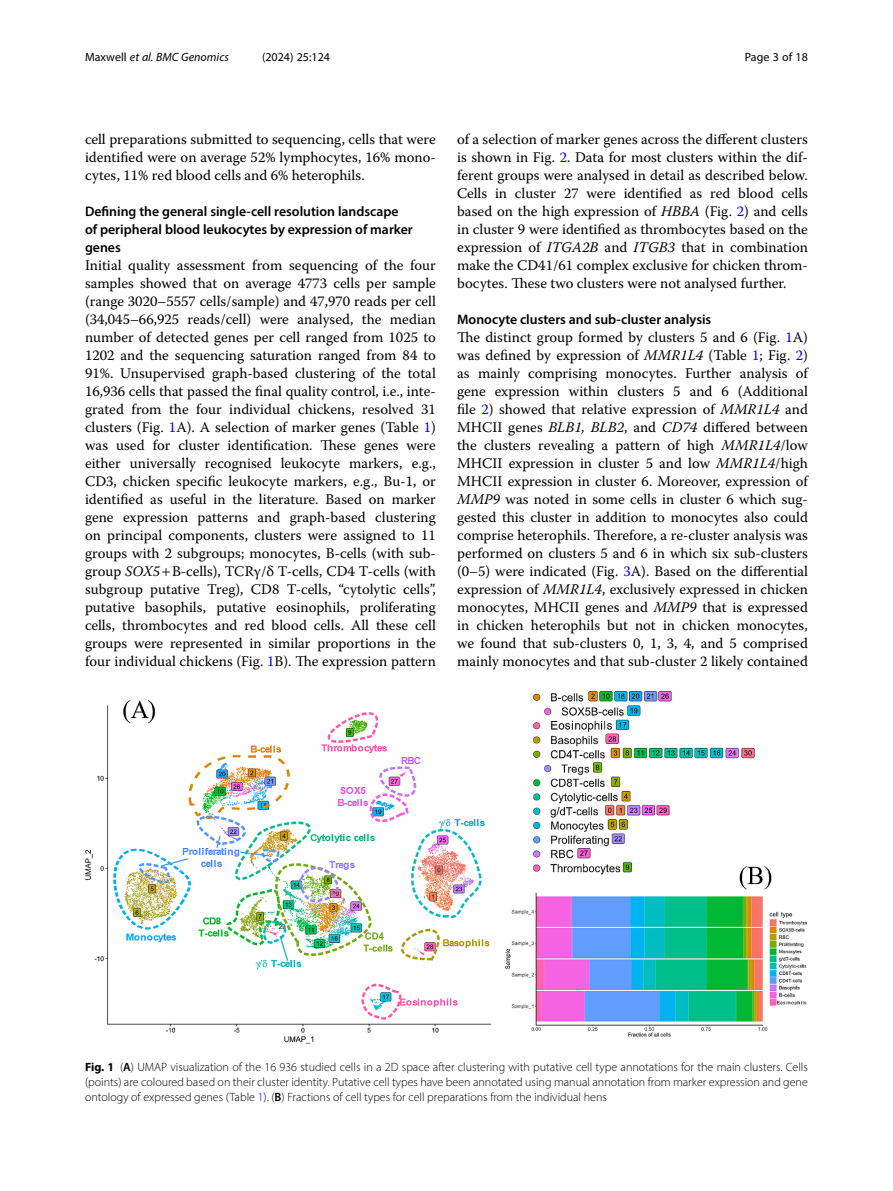
<style>
.page{position:relative;width:893px;height:1191px;background:#fff}
.page>*{position:absolute;margin:0;border:0;box-sizing:border-box;transform-origin:0 0}
.Body_Text{font:14.7px/18px "Warnock Pro";color:#000;text-align:justify}
.Head_2{font:600 13.8px/18px "Myriad Pro";color:#000}
.Figure_Caption{font:300 12px/15px "Myriad Pro";color:#000;text-align:justify}
.t1{font:italic 12px "Myriad Pro";color:#000}
.t2{font:12px "Myriad Pro";color:#000}
.s1{font-style:normal}
.s2{color:#00f}
.s3{font-style:italic}
.s4{font-weight:700}
.s5{font-weight:600}
</style>
<div class="page">
<img style="left:85px;top:691px;width:722px;height:353px">
<p class="t1" style="left:85px;top:50px;width:145px"><span class="s1">Maxwell</span> et al. BMC Genomics</p>
<p class="t2" style="left:262px;top:50px;width:70px">(2024) 25:124</p>
<p class="t2" style="left:745px;top:50px;width:65px">Page 3 of 18</p>
<p class="Body_Text" style="left:85px;top:130px;width:352px">cell preparations submitted to sequencing, cells that were identified were on average 52% lymphocytes, 16% mono&shy;cytes, 11% red blood cells and 6% heterophils.</p>
<p class="Head_2" style="left:85px;top:202px;width:329px">Defining the general single-cell resolution landscape of peripheral blood leukocytes by expression of marker genes</p>
<p class="Body_Text" style="left:85px;top:256px;width:352px">Initial quality assessment from sequencing of the four samples showed that on average 4773 cells per sample (range 3020–5557 cells/sample) and 47,970 reads per cell (34,045–66,925 reads/cell) were analysed, the median number of detected genes per cell ranged from 1025 to 1202 and the sequencing saturation ranged from 84 to 91%. Unsupervised graph-based clustering of the total 16,936 cells that passed the final quality control, i.e., inte&shy;grated from the four individual chickens, resolved 31 clusters (Fig. <span class="s2">1</span>A). A selection of marker genes (Table <span class="s2">1</span>) was used for cluster identification. These genes were either universally recognised leukocyte markers, e.g., CD3, chicken specific leukocyte markers, e.g., Bu-1, or identified as useful in the literature. Based on marker gene expression patterns and graph-based clustering on principal components, clusters were assigned to 11 groups with 2 subgroups; monocytes, B-cells (with sub&shy;group <span class="s3">SOX5</span> B-cells), TCRγ/δ T-cells, CD4 T-cells (with subgroup putative Treg), CD8 T-cells, “cytolytic cells”, putative basophils, putative eosinophils, proliferating cells, thrombocytes and red blood cells. All these cell groups were represented in similar proportions in the four individual chickens (Fig. <span class="s2">1</span>B). The expression pattern</p>
<p class="Body_Text" style="left:457px;top:130px;width:352px">of a selection of marker genes across the different clusters is shown in Fig. <span class="s2">2</span>. Data for most clusters within the dif&shy;ferent groups were analysed in detail as described below.<br>Cells in cluster 27 were identified as red blood cells based on the high expression of <span class="s3">HBBA</span> (Fig. <span class="s2">2</span>) and cells in cluster 9 were identified as thrombocytes based on the expression of <span class="s3">ITGA2B</span> and <span class="s3">ITGB3</span> that in combination make the CD41/61 complex exclusive for chicken throm&shy;bocytes. These two clusters were not analysed further.</p>
<p class="Head_2" style="left:457px;top:310px;width:256px">Monocyte clusters and sub-cluster analysis</p>
<p class="Body_Text" style="left:457px;top:328px;width:352px">The distinct group formed by clusters 5 and 6 (Fig. <span class="s2">1</span>A) was defined by expression of <span class="s3">MMR1L4</span> (Table <span class="s2">1</span>; Fig. <span class="s2">2</span>) as mainly comprising monocytes. Further analysis of gene expression within clusters 5 and 6 (Additional file <span class="s2">2</span>) showed that relative expression of <span class="s3">MMR1L4</span> and MHCII genes <span class="s3">BLB1, BLB2</span>, and <span class="s3">CD74</span> differed between the clusters revealing a pattern of high <span class="s3">MMR1L4</span>/low MHCII expression in cluster 5 and low <span class="s3">MMR1L4</span>/high MHCII expression in cluster 6. Moreover, expression of <span class="s3">MMP9</span> was noted in some cells in cluster 6 which sug&shy;gested this cluster in addition to monocytes also could comprise heterophils. Therefore, a re-cluster analysis was performed on clusters 5 and 6 in which six sub-clusters (0–5) were indicated (Fig. <span class="s2">3</span>A). Based on the differential expression of <span class="s3">MMR1L4</span>, exclusively expressed in chicken monocytes, MHCII genes and <span class="s3">MMP9</span> that is expressed in chicken heterophils but not in chicken monocytes, we found that sub-clusters 0, 1, 3, 4, and 5 comprised mainly monocytes and that sub-cluster 2 likely contained</p>
<p class="Figure_Caption" style="left:85px;top:1059px;width:724px"><span class="s4">Fig. 1</span> (<span class="s5">A</span>) UMAP visualization of the 16 936 studied cells in a 2D space after clustering with putative cell type annotations for the main clusters. Cells (points) are coloured based on their cluster identity. Putative cell types have been annotated using manual annotation from marker expression and gene ontology of expressed genes (Table <span class="s2">1</span>). (<span class="s5">B</span>) Fractions of cell types for cell preparations from the individual hens</p>
</div>
